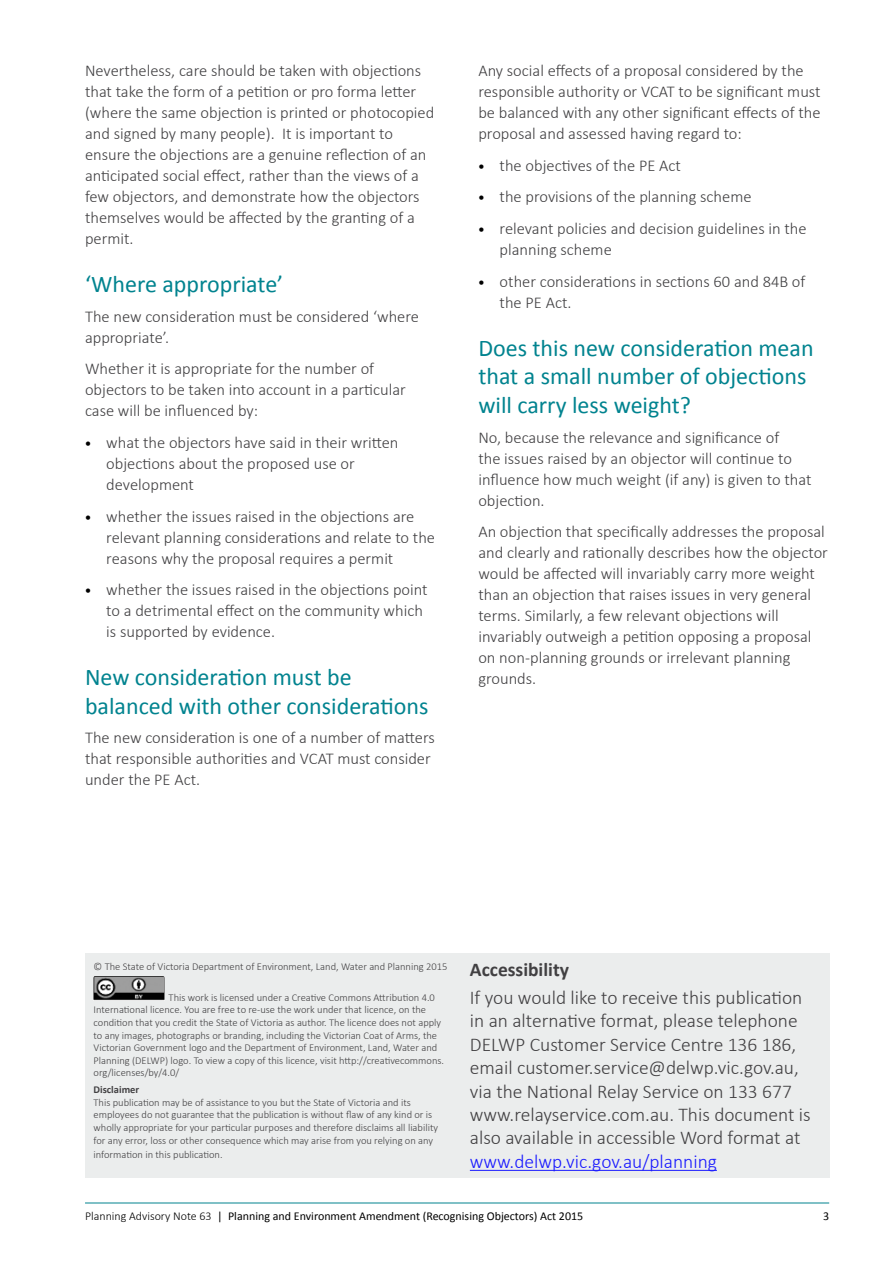
<style>
.page{position:relative;width:893px;height:1263px;background:#fff}
.page>*{position:absolute;margin:0;border:0;box-sizing:border-box;transform-origin:0 0}
.t1{font:24px/28.8px "Calibri";color:#01838f}
.t2{font:300 19.5px/23.4px "Calibri";color:#414042}
.t3{font:300 19.5px "Calibri";color:#1a1aff}
.t4{font:700 19.5px "Calibri";color:#414042}
.t5{font:300 16.5px/21px "Calibri";color:#414042}
.t6{font:12px "Calibri";color:#000}
.t7{font:300 10.5px/12.6px "Calibri";color:#414042}
.t8{font:700 10.5px "Calibri";color:#414042}
.s1{font-family:"Museo Sans 300";font-weight:400;font-size:15px;color:#000}
.s2{font-weight:300}
</style>
<div class="page">
<hr style="left:85px;top:1202px;width:744px;height:1px;background:#01838f">
<div style="left:85px;top:953px;width:744px;height:225px;background:#ebeded"></div>
<img style="left:94px;top:976px;width:70px;height:24px">
<hr style="left:470px;top:1170px;width:247px;height:1px;background:#1a1aff">
<p class="t5" style="left:85px;top:60px;width:351px">Nevertheless, care should be taken with objections that take the form of a petition or pro forma letter (where the same objection is printed or photocopied and signed by many people). It is important to ensure the objections are a genuine reflection of an anticipated social effect, rather than the views of a few objectors, and demonstrate how the objectors themselves would be affected by the granting of a permit.</p>
<h1 class="t1" style="left:85px;top:270px;width:200px">‘Where appropriate’</h1>
<p class="t5" style="left:85px;top:305px;width:335px">The new consideration must be considered ‘where appropriate’.</p>
<p class="t5" style="left:85px;top:358px;width:322px">Whether it is appropriate for the number of objectors to be taken into account in a particular case will be influenced by:</p>
<p class="t5" style="left:106px;top:432px;width:294px;text-indent:-21px"><span class="s1">•</span> what the objectors have said in their written objections about the proposed use or development</p>
<p class="t5" style="left:106px;top:505px;width:330px;text-indent:-21px"><span class="s1">•</span> whether the issues raised in the objections are relevant planning considerations and relate to the reasons why the proposal requires a permit</p>
<p class="t5" style="left:106px;top:579px;width:323px;text-indent:-21px"><span class="s1">•</span> whether the issues raised in the objections point to a detrimental effect on the community which is supported by evidence.</p>
<h1 class="t1" style="left:85px;top:663px;width:345px">New consideration must be balanced with other considerations</h1>
<p class="t5" style="left:85px;top:727px;width:351px">The new consideration is one of a number of matters that responsible authorities and VCAT must consider under the PE Act.</p>
<p class="t5" style="left:478px;top:60px;width:344px">Any social effects of a proposal considered by the responsible authority or VCAT to be significant must be balanced with any other significant effects of the proposal and assessed having regard to:</p>
<p class="t5" style="left:478px;top:155px;width:204px"><span class="s1">•</span> the objectives of the PE Act</p>
<p class="t5" style="left:478px;top:186px;width:275px"><span class="s1">•</span> the provisions of the planning scheme</p>
<p class="t5" style="left:500px;top:218px;width:308px;text-indent:-21px"><span class="s1">•</span> relevant policies and decision guidelines in the planning scheme</p>
<p class="t5" style="left:500px;top:271px;width:307px;text-indent:-21px"><span class="s1">•</span> other considerations in sections 60 and 84B of the PE Act.</p>
<h1 class="t1" style="left:478px;top:333px;width:337px">Does this new consideration mean that a small number of objections will carry less weight?</h1>
<p class="t5" style="left:478px;top:427px;width:335px">No, because the relevance and significance of<br>the issues raised by an objector will continue to influence how much weight (if any) is given to that objection.</p>
<p class="t5" style="left:478px;top:521px;width:351px">An objection that specifically addresses the proposal and clearly and rationally describes how the objector would be affected will invariably carry more weight than an objection that raises issues in very general terms. Similarly, a few relevant objections will invariably outweigh a petition opposing a proposal on non-planning grounds or irrelevant planning grounds.</p>
<p class="t7" style="left:94px;top:960px;width:355px">© The State of Victoria Department of Environment, Land, Water and Planning 2015</p>
<p class="t7" style="left:94px;top:991px;width:352px;text-indent:75px">This work is licensed under a Creative Commons Attribution 4.0<br>International licence. You are free to re-use the work under that licence, on the condition that you credit the State of Victoria as author. The licence does not apply to any images, photographs or branding, including the Victorian Coat of Arms, the Victorian Government logo and the Department of Environment, Land, Water and Planning (DELWP) logo. To view a copy of this licence, visit http://creativecommons. org/licenses/by/4.0/</p>
<p class="t8" style="left:94px;top:1083px;width:47px">Disclaimer</p>
<p class="t7" style="left:94px;top:1096px;width:346px">This publication may be of assistance to you but the State of Victoria and its employees do not guarantee that the publication is without flaw of any kind or is wholly appropriate for your particular purposes and therefore disclaims all liability for any error, loss or other consequence which may arise from you relying on any</p>
<p class="t7" style="left:94px;top:1148px;width:131px">information in this publication.</p>
<p class="t4" style="left:470px;top:957px;width:101px">Accessibility</p>
<p class="t2" style="left:470px;top:986px;width:342px">If you would like to receive this publication in an alternative format, please telephone DELWP Customer Service Centre 136 186, email customer.service@delwp.vic.gov.au, via the National Relay Service on 133 677 www.relayservice.com.au. This document is also available in accessible Word format at</p>
<p class="t3" style="left:470px;top:1149px;width:249px">www.delwp.vic.gov.au/planning</p>
<p class="t6" style="left:85px;top:1209px;width:500px"><span class="s2">Planning Advisory Note 63</span> | Planning and Environment Amendment (Recognising Objectors) Act 2015</p>
<p class="t6" style="left:823px;top:1209px;width:8px">3</p>
</div>
